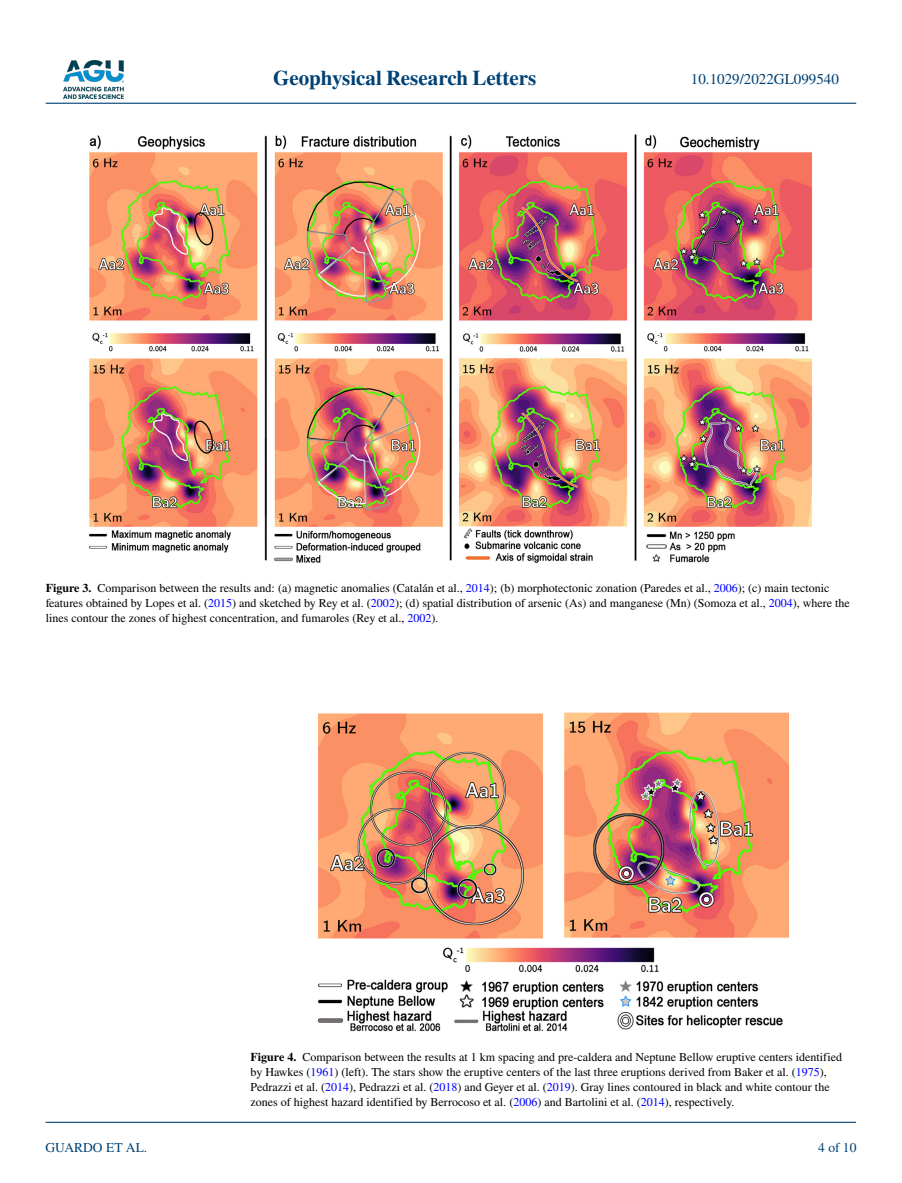
<style>
.page{position:relative;width:902px;height:1183px;background:#fff}
.page>*{position:absolute;margin:0;border:0;box-sizing:border-box;transform-origin:0 0}
.t1{font:700 21px "STIX";color:#004174}
.t2{font:15px "STIX";color:#004174}
.t3{font:13.5px "STIX";color:#004174}
.t4{font:12px/15px "STIX";color:#000}
.s1{font-weight:700}
.s2{color:#00f}
</style>
<div class="page">
<img style="left:63px;top:60px;width:60px;height:39px">
<hr style="left:46px;top:103px;width:810px;height:1px;background:#004174">
<hr style="left:45px;top:1121px;width:810px;height:1px;background:#004174">
<img style="left:88px;top:134px;width:724px;height:429px">
<img style="left:317px;top:712px;width:473px;height:320px">
<h1 class="t1" style="left:273px;top:66px;width:265px">Geophysical Research Letters</h1>
<p class="t2" style="left:691px;top:69px;width:149px">10.1029/2022GL099540</p>
<p class="t4" style="left:46px;top:581px;width:805px"><span class="s1">Figure 3.</span> Comparison between the results and: (a) magnetic anomalies (Catalán et al., <span class="s2">2014</span>); (b) morphotectonic zonation (Paredes et al., <span class="s2">2006</span>); (c) main tectonic features obtained by Lopes et al. (<span class="s2">2015</span>) and sketched by Rey et al. (<span class="s2">2002</span>); (d) spatial distribution of arsenic (As) and manganese (Mn) (Somoza et al., <span class="s2">2004</span>), where the lines contour the zones of highest concentration, and fumaroles (Rey et al., <span class="s2">2002</span>).</p>
<p class="t3" style="left:45px;top:1138px;width:103px">GUARDO ET AL.</p>
<p class="t4" style="left:250px;top:1050px;width:593px"><span class="s1">Figure 4.</span> Comparison between the results at 1 km spacing and pre-caldera and Neptune Bellow eruptive centers identified by Hawkes (<span class="s2">1961</span>) (left). The stars show the eruptive centers of the last three eruptions derived from Baker et al. (<span class="s2">1975</span>), Pedrazzi et al. (<span class="s2">2014</span>), Pedrazzi et al. (<span class="s2">2018</span>) and Geyer et al. (<span class="s2">2019</span>). Gray lines contoured in black and white contour the zones of highest hazard identified by Berrocoso et al. (<span class="s2">2006</span>) and Bartolini et al. (<span class="s2">2014</span>), respectively.</p>
<p class="t3" style="left:818px;top:1138px;width:40px">4 of 10</p>
</div>
